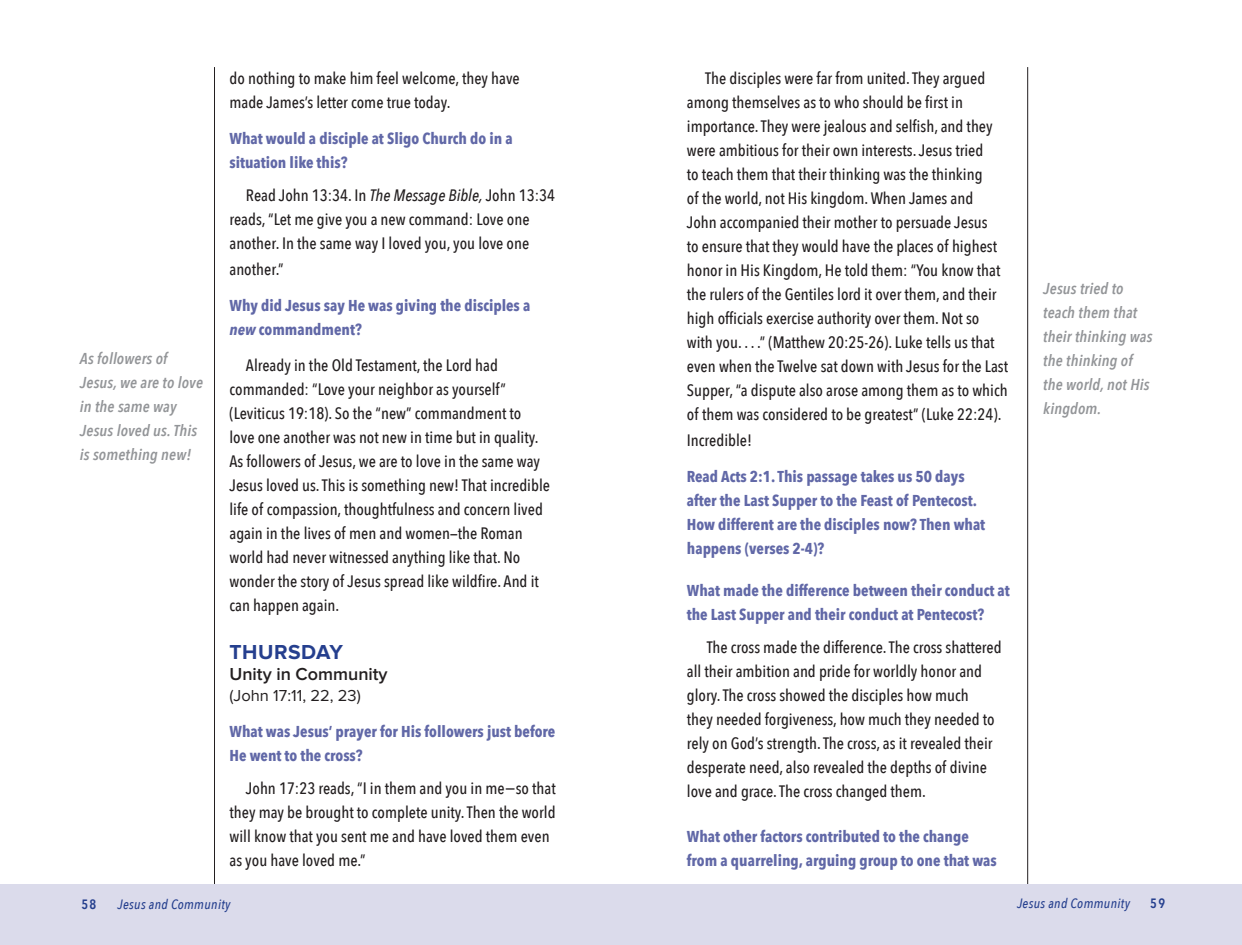
<style>
.page{position:relative;width:1242px;height:945px;background:#fff}
.page>*{position:absolute;margin:0;border:0;box-sizing:border-box;transform-origin:0 0}
.t1{font:700 21px "Proxima Nova";letter-spacing:.025em;color:#253f8e}
.t2{font:600 18px "Proxima Nova";color:#231f20}
.t3{font:500 16.5px/24px "Avenir Next Condensed";color:#231f20}
.t4{font:16.5px "Proxima Nova";color:#231f20}
.t5{font:700 15.75px/24px "Avenir Next Condensed";color:#6168a7}
.t6{font:italic 600 15.75px/24px "Avenir Next Condensed";letter-spacing:.01em;color:#939598}
.t7{font:italic 500 13.5px "Avenir Next Condensed";letter-spacing:.025em;color:#253f8e}
.t8{font:600 13.5px "Avenir Next Condensed";color:#253f8e}
.s1{font-style:italic}
</style>
<div class="page">
<hr style="left:1027px;top:67px;width:1px;height:878px;background:#231f20">
<hr style="left:214px;top:67px;width:1px;height:878px;background:#231f20">
<div style="left:0;top:885px;width:1242px;height:60px;background:#dbdbeb"></div>
<p class="t6" style="left:80px;top:346px;width:125px">As followers of<br>Jesus, we are to love in the same way<br>Jesus loved us. This is something new!</p>
<p class="t3" style="left:230px;top:66px;width:292px">do nothing to make him feel welcome, they have made James’s letter come true today.</p>
<p class="t5" style="left:230px;top:126px;width:285px">What would a disciple at Sligo Church do in a situation like this?</p>
<p class="t3" style="left:230px;top:183px;width:327px;text-indent:16px">Read John 13:34. In <span class="s1">The Message Bible,</span> John 13:34 reads, “Let me give you a new command: Love one another. In the same way I loved you, you love one</p>
<p class="t3" style="left:230px;top:257px;width:56px">another.”</p>
<p class="t5" style="left:230px;top:293px;width:302px">Why did Jesus say He was giving the disciples a <span class="s1">new</span> commandment?</p>
<p class="t3" style="left:230px;top:353px;width:322px;text-indent:16px">Already in the Old Testament, the Lord had commanded: “Love your neighbor as yourself” (Leviticus 19:18). So the “new” commandment to love one another was not new in time but in quality.<br>As followers of Jesus, we are to love in the same way Jesus loved us. This is something new! That incredible life of compassion, thoughtfulness and concern lived again in the lives of men and women—the Roman world had never witnessed anything like that. No wonder the story of Jesus spread like wildfire. And it can happen again.</p>
<p class="t1" style="left:230px;top:639px;width:115px">THURSDAY</p>
<p class="t2" style="left:230px;top:663px;width:160px">Unity in Community</p>
<p class="t4" style="left:230px;top:686px;width:133px">(John 17:11, 22, 23)</p>
<p class="t5" style="left:230px;top:719px;width:327px">What was Jesus’ prayer for His followers just before<br>He went to the cross?</p>
<p class="t3" style="left:230px;top:776px;width:328px;text-indent:16px">John 17:23 reads, “I in them and you in me−so that they may be brought to complete unity. Then the world will know that you sent me and have loved them even as you have loved me.”</p>
<p class="t3" style="left:687px;top:66px;width:323px;text-indent:18px">The disciples were far from united. They argued among themselves as to who should be first in importance. They were jealous and selfish, and they were ambitious for their own interests. Jesus tried<br>to teach them that their thinking was the thinking<br>of the world, not His kingdom. When James and<br>John accompanied their mother to persuade Jesus<br>to ensure that they would have the places of highest honor in His Kingdom, He told them: “You know that the rulers of the Gentiles lord it over them, and their high officials exercise authority over them. Not so with you. . . .” (Matthew 20:25-26). Luke tells us that even when the Twelve sat down with Jesus for the Last Supper, “a dispute also arose among them as to which of them was considered to be greatest” (Luke 22:24).</p>
<p class="t3" style="left:687px;top:428px;width:67px">Incredible!</p>
<p class="t5" style="left:687px;top:464px;width:300px">Read Acts 2:1. This passage takes us 50 days after the Last Supper to the Feast of Pentecost.<br>How different are the disciples now? Then what happens (verses 2-4)?</p>
<p class="t5" style="left:687px;top:578px;width:324px">What made the difference between their conduct at the Last Supper and their conduct at Pentecost?</p>
<p class="t3" style="left:687px;top:635px;width:316px;text-indent:20px">The cross made the difference. The cross shattered all their ambition and pride for worldly honor and glory. The cross showed the disciples how much<br>they needed forgiveness, how much they needed to rely on God’s strength. The cross, as it revealed their desperate need, also revealed the depths of divine love and grace. The cross changed them.</p>
<p class="t5" style="left:687px;top:824px;width:312px">What other factors contributed to the change from a quarreling, arguing group to one that was</p>
<p class="t6" style="left:1043px;top:276px;width:111px">Jesus tried to teach them that their thinking was the thinking of the world, not His kingdom.</p>
<p class="t8" style="left:81px;top:892px;width:16px">58</p>
<p class="t7" style="left:117px;top:896px;width:115px">Jesus and Community</p>
<p class="t7" style="left:1017px;top:895px;width:115px">Jesus and Community</p>
<p class="t8" style="left:1150px;top:891px;width:16px">59</p>
</div>
